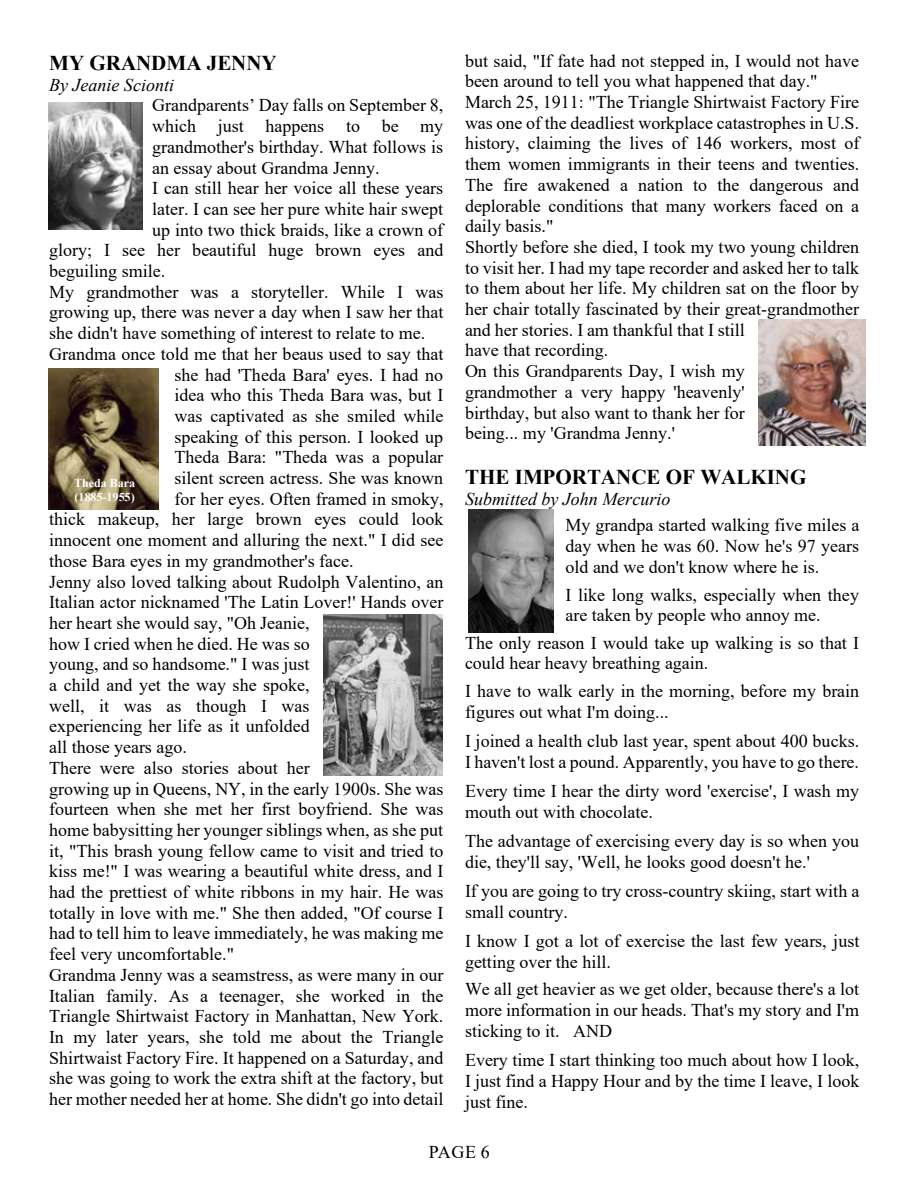
<style>
.page{position:relative;width:918px;height:1188px;background:#fff}
.page>*{position:absolute;margin:0;border:0;box-sizing:border-box;transform-origin:0 0}
.t1{font:700 21px "Times New Roman";letter-spacing:-.005em;color:#000}
.t2{font:18px/20.7px "Times New Roman";color:#000}
.t3{font:italic 18px "Times New Roman";color:#000}
.t4{font:700 12px/13.8px "Times New Roman";letter-spacing:-.005em;color:#fff}
</style>
<div class="page">
<img style="left:469px;top:510px;width:85px;height:122px">
<img style="left:49px;top:103px;width:93px;height:127px">
<img style="left:49px;top:369px;width:110px;height:140px">
<img style="left:48px;top:476px;width:111px;height:28px">
<img style="left:323px;top:614px;width:119px;height:162px">
<img style="left:758px;top:320px;width:107px;height:125px">
<p class="t1" style="left:49px;top:47px;width:229px">MY GRANDMA JENNY</p>
<p class="t3" style="left:49px;top:72px;width:126px">By Jeanie Scionti</p>
<p class="t2" style="left:152px;top:94px;width:293px">Grandparents’ Day falls on September 8,</p>
<p class="t2" style="left:152px;top:115px;width:293px">which just happens to be my</p>
<p class="t2" style="left:152px;top:136px;width:293px">grandmother's birthday. What follows is</p>
<p class="t2" style="left:152px;top:157px;width:229px">an essay about Grandma Jenny.</p>
<p class="t2" style="left:152px;top:177px;width:293px">I can still hear her voice all these years</p>
<p class="t2" style="left:152px;top:198px;width:293px">later. I can see her pure white hair swept</p>
<p class="t2" style="left:152px;top:219px;width:293px">up into two thick braids, like a crown of</p>
<p class="t2" style="left:49px;top:239px;width:396px">glory; I see her beautiful huge brown eyes and</p>
<p class="t2" style="left:49px;top:260px;width:118px">beguiling smile.</p>
<p class="t2" style="left:49px;top:281px;width:396px">My grandmother was a storyteller. While I was</p>
<p class="t2" style="left:49px;top:301px;width:396px">growing up, there was never a day when I saw her that</p>
<p class="t2" style="left:49px;top:322px;width:378px">she didn't have something of interest to relate to me.</p>
<p class="t2" style="left:49px;top:343px;width:396px">Grandma once told me that her beaus used to say that</p>
<p class="t2" style="left:175px;top:364px;width:270px">she had 'Theda Bara' eyes. I had no</p>
<p class="t2" style="left:175px;top:384px;width:270px">idea who this Theda Bara was, but I</p>
<p class="t2" style="left:175px;top:405px;width:270px">was captivated as she smiled while</p>
<p class="t2" style="left:175px;top:426px;width:270px">speaking of this person. I looked up</p>
<p class="t2" style="left:175px;top:446px;width:270px">Theda Bara: "Theda was a popular</p>
<p class="t2" style="left:175px;top:467px;width:270px">silent screen actress. She was known</p>
<p class="t2" style="left:175px;top:488px;width:271px">for her eyes. Often framed in smoky,</p>
<p class="t2" style="left:49px;top:508px;width:396px">thick makeup, her large brown eyes could look</p>
<p class="t2" style="left:49px;top:529px;width:396px">innocent one moment and alluring the next." I did see</p>
<p class="t2" style="left:49px;top:550px;width:306px">those Bara eyes in my grandmother's face.</p>
<p class="t2" style="left:49px;top:571px;width:396px">Jenny also loved talking about Rudolph Valentino, an</p>
<p class="t2" style="left:49px;top:591px;width:396px">Italian actor nicknamed 'The Latin Lover!' Hands over</p>
<p class="t2" style="left:49px;top:612px;width:262px">her heart she would say, "Oh Jeanie,</p>
<p class="t2" style="left:49px;top:633px;width:262px">how I cried when he died. He was so</p>
<p class="t2" style="left:49px;top:653px;width:262px">young, and so handsome." I was just</p>
<p class="t2" style="left:49px;top:674px;width:262px">a child and yet the way she spoke,</p>
<p class="t2" style="left:49px;top:695px;width:262px">well, it was as though I was</p>
<p class="t2" style="left:49px;top:715px;width:262px">experiencing her life as it unfolded</p>
<p class="t2" style="left:49px;top:736px;width:139px">all those years ago.</p>
<p class="t2" style="left:49px;top:757px;width:262px">There were also stories about her</p>
<p class="t2" style="left:49px;top:778px;width:396px">growing up in Queens, NY, in the early 1900s. She was</p>
<p class="t2" style="left:49px;top:798px;width:396px">fourteen when she met her first boyfriend. She was</p>
<p class="t2" style="left:49px;top:819px;width:395px">home babysitting her younger siblings when, as she put</p>
<p class="t2" style="left:49px;top:840px;width:396px">it, "This brash young fellow came to visit and tried to</p>
<p class="t2" style="left:49px;top:860px;width:396px">kiss me!" I was wearing a beautiful white dress, and I</p>
<p class="t2" style="left:49px;top:881px;width:396px">had the prettiest of white ribbons in my hair. He was</p>
<p class="t2" style="left:49px;top:902px;width:396px">totally in love with me." She then added, "Of course I</p>
<p class="t2" style="left:49px;top:922px;width:396px">had to tell him to leave immediately, he was making me</p>
<p class="t2" style="left:49px;top:943px;width:186px">feel very uncomfortable."</p>
<p class="t2" style="left:49px;top:964px;width:396px">Grandma Jenny was a seamstress, as were many in our</p>
<p class="t2" style="left:49px;top:985px;width:396px">Italian family. As a teenager, she worked in the</p>
<p class="t2" style="left:49px;top:1005px;width:396px">Triangle Shirtwaist Factory in Manhattan, New York.</p>
<p class="t2" style="left:49px;top:1026px;width:396px">In my later years, she told me about the Triangle</p>
<p class="t2" style="left:49px;top:1047px;width:396px">Shirtwaist Factory Fire. It happened on a Saturday, and</p>
<p class="t2" style="left:49px;top:1067px;width:396px">she was going to work the extra shift at the factory, but</p>
<p class="t2" style="left:49px;top:1088px;width:396px">her mother needed her at home. She didn't go into detail</p>
<p class="t4" style="left:74px;top:476px;width:63px">Theda Bara (1885-1955)</p>
<p class="t2" style="left:465px;top:50px;width:396px">but said, "If fate had not stepped in, I would not have been around to tell you what happened that day." March 25, 1911: "The Triangle Shirtwaist Factory Fire was one of the deadliest workplace catastrophes in U.S. history, claiming the lives of 146 workers, most of them women immigrants in their teens and twenties.<br>The fire awakened a nation to the dangerous and deplorable conditions that many workers faced on a daily basis."<br>Shortly before she died, I took my two young children to visit her. I had my tape recorder and asked her to talk to them about her life. My children sat on the floor by her chair totally fascinated by their great-grandmother and her stories. I am thankful that I still<br>have that recording.<br>On this Grandparents Day, I wish my<br>grandmother a very happy 'heavenly'<br>birthday, but also want to thank her for<br>being... my 'Grandma Jenny.'</p>
<p class="t1" style="left:465px;top:461px;width:343px">THE IMPORTANCE OF WALKING</p>
<p class="t3" style="left:465px;top:486px;width:207px">Submitted by John Mercurio</p>
<p class="t2" style="left:565px;top:514px;width:296px;text-align:justify">My grandpa started walking five miles a day when he was 60. Now he's 97 years old and we don't know where he is.</p>
<p class="t2" style="left:565px;top:584px;width:295px">I like long walks, especially when they are taken by people who annoy me.</p>
<p class="t2" style="left:465px;top:632px;width:396px">The only reason I would take up walking is so that I could hear heavy breathing again.</p>
<p class="t2" style="left:465px;top:680px;width:396px">I have to walk early in the morning, before my brain figures out what I'm doing...</p>
<p class="t2" style="left:465px;top:730px;width:396px">I joined a health club last year, spent about 400 bucks.<br>I haven't lost a pound. Apparently, you have to go there.</p>
<p class="t2" style="left:465px;top:780px;width:396px">Every time I hear the dirty word 'exercise', I wash my mouth out with chocolate.</p>
<p class="t2" style="left:465px;top:830px;width:396px">The advantage of exercising every day is so when you die, they'll say, 'Well, he looks good doesn't he.'</p>
<p class="t2" style="left:465px;top:880px;width:396px">If you are going to try cross-country skiing, start with a small country.</p>
<p class="t2" style="left:465px;top:930px;width:396px">I know I got a lot of exercise the last few years, just getting over the hill.</p>
<p class="t2" style="left:465px;top:978px;width:396px;text-align:justify">We all get heavier as we get older, because there's a lot more information in our heads. That's my story and I'm sticking to it. AND</p>
<p class="t2" style="left:465px;top:1049px;width:396px;text-align:justify">Every time I start thinking too much about how I look, I just find a Happy Hour and by the time I leave, I look just fine.</p>
<p class="t2" style="left:429px;top:1141px;width:63px">PAGE 6</p>
</div>
